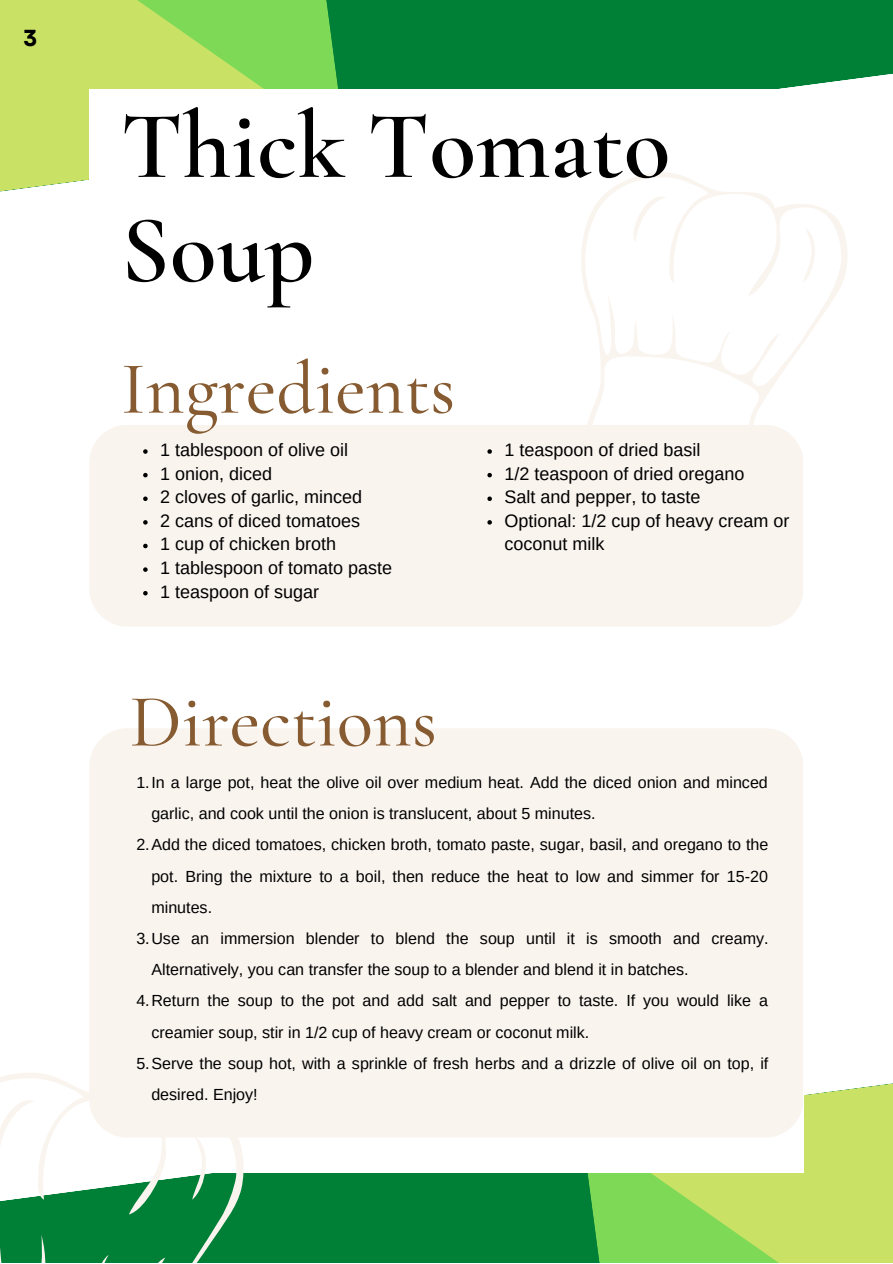
<style>
.page{position:relative;width:893px;height:1264px;background:#fff}
.page>*{position:absolute;margin:0;border:0;box-sizing:border-box;transform-origin:0 0}
.t1{font:600 96.45px/103.9px "Cormorant Garamond";color:#000}
.t2{font:500 75px "Cormorant Garamond";color:#865b31}
.t3{font:700 23.1px "Garet";color:#000}
.t4{font:18px/23.5px "Arimo";color:#000}
.t5{font:16.05px "Arimo";color:#000}
</style>
<div class="page">
<div style="left:246px;top:1173px;width:335px;height:89px;background:#008037"></div>
<div style="left:345px;top:0;width:547px;height:89px;background:#008037"></div>
<svg style="left:581px;top:1083px;width:311px;height:179px;background:#addc63"></svg>
<svg style="left:0;top:0;width:345px;height:192px;background:#aedd61"></svg>
<div style="left:89px;top:89px;width:714px;height:1083px;background:#fff"></div>
<div style="left:89px;top:728px;width:714px;height:409px;background:#faf4ef;border-radius:38px"></div>
<div style="left:89px;top:425px;width:714px;height:201px;background:#faf4ef;border-radius:38px"></div>
<svg style="left:581px;top:172px;width:266px;height:285px"></svg>
<svg style="left:0;top:1073px;width:246px;height:189px"></svg>
<svg style="left:143px;top:449px;width:5px;height:5px"></svg>
<svg style="left:143px;top:473px;width:5px;height:4px"></svg>
<svg style="left:143px;top:496px;width:5px;height:5px"></svg>
<svg style="left:143px;top:520px;width:5px;height:4px"></svg>
<svg style="left:143px;top:543px;width:5px;height:5px"></svg>
<svg style="left:143px;top:567px;width:5px;height:5px"></svg>
<svg style="left:143px;top:591px;width:5px;height:4px"></svg>
<svg style="left:487px;top:449px;width:5px;height:5px"></svg>
<svg style="left:487px;top:473px;width:5px;height:4px"></svg>
<svg style="left:487px;top:496px;width:5px;height:5px"></svg>
<svg style="left:487px;top:520px;width:5px;height:4px"></svg>
<h3 class="t3" style="left:23px;top:21px;width:16px">3</h3>
<h1 class="t1" style="left:121px;top:94px;width:551px">Thick Tomato<br>Soup</h1>
<h2 class="t2" style="left:121px;top:343px;width:336px">Ingredients</h2>
<p class="t4" style="left:160px;top:438px;width:233px">1 tablespoon of olive oil<br>1 onion, diced<br>2 cloves of garlic, minced<br>2 cans of diced tomatoes<br>1 cup of chicken broth<br>1 tablespoon of tomato paste<br>1 teaspoon of sugar</p>
<h2 class="t2" style="left:130px;top:676px;width:309px">Directions</h2>
<p class="t4" style="left:504px;top:438px;width:286px">1 teaspoon of dried basil<br>1/2 teaspoon of dried oregano<br>Salt and pepper, to taste<br>Optional: 1/2 cup of heavy cream or coconut milk</p>
<p class="t5" style="left:136px;top:773px;width:633px">1.In a large pot, heat the olive oil over medium heat. Add the diced onion and minced</p>
<p class="t5" style="left:151px;top:804px;width:446px">garlic, and cook until the onion is translucent, about 5 minutes.</p>
<p class="t5" style="left:136px;top:836px;width:633px">2.Add the diced tomatoes, chicken broth, tomato paste, sugar, basil, and oregano to the</p>
<p class="t5" style="left:151px;top:867px;width:618px">pot. Bring the mixture to a boil, then reduce the heat to low and simmer for 15-20</p>
<p class="t5" style="left:151px;top:898px;width:62px">minutes.</p>
<p class="t5" style="left:136px;top:929px;width:633px">3.Use an immersion blender to blend the soup until it is smooth and creamy.</p>
<p class="t5" style="left:151px;top:960px;width:538px">Alternatively, you can transfer the soup to a blender and blend it in batches.</p>
<p class="t5" style="left:136px;top:991px;width:633px">4.Return the soup to the pot and add salt and pepper to taste. If you would like a</p>
<p class="t5" style="left:151px;top:1023px;width:439px">creamier soup, stir in 1/2 cup of heavy cream or coconut milk.</p>
<p class="t5" style="left:136px;top:1054px;width:633px">5.Serve the soup hot, with a sprinkle of fresh herbs and a drizzle of olive oil on top, if</p>
<p class="t5" style="left:151px;top:1085px;width:108px">desired. Enjoy!</p>
</div>
